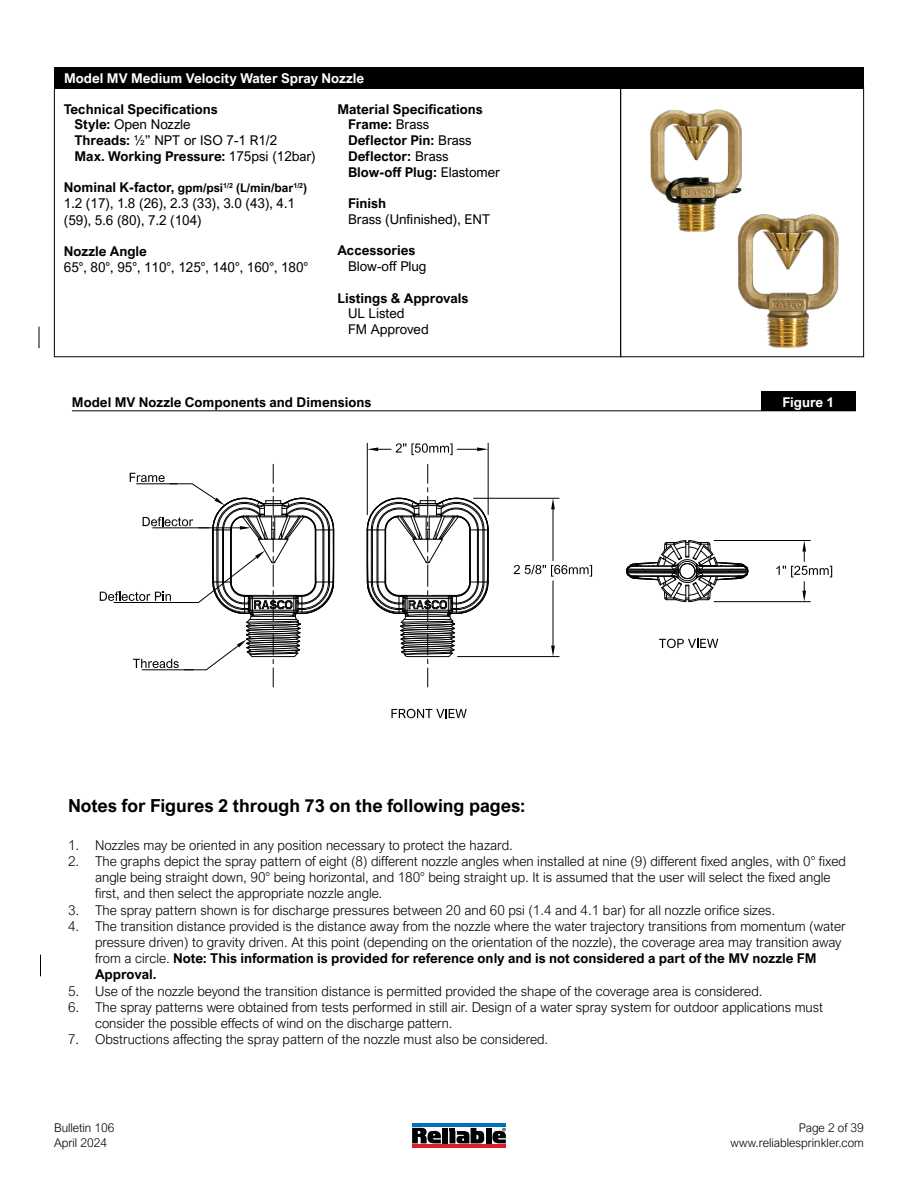
<style>
.page{position:relative;width:918px;height:1188px;background:#fff}
.page>*{position:absolute;margin:0;border:0;box-sizing:border-box;transform-origin:0 0}
.t1{font:700 18px "Arial Nova";color:#000}
.t2{font:300 13.5px/16.2px "Arial Nova";color:#000}
.t3{font:700 13.5px/15.8px "Arial Nova";color:#000}
.t4{font:13.5px/15.8px "Arial Nova";color:#000}
.t5{font:700 13.5px "Arial Nova";color:#fff}
.t6{font:300 12px/14.4px "Arial Nova";color:#000}
.t7{font:700 12px "Arial Nova";color:#000}
.s1{font-weight:400}
.s2{font-size:13.5px}
.s3{font-weight:700}
</style>
<div class="page">
<div style="left:620px;top:87px;width:244px;height:270px;border:1px solid #000"></div>
<img style="left:738px;top:214px;width:101px;height:134px">
<img style="left:650px;top:109px;width:127px;height:146px">
<div style="left:54px;top:67px;width:810px;height:21px;background:#000"></div>
<svg style="left:412px;top:1128px;width:29px;height:15px"></svg>
<div style="left:442px;top:1128px;width:6px;height:15px;background:#000"></div>
<div style="left:486px;top:1128px;width:5px;height:15px;background:#000"></div>
<svg style="left:449px;top:1128px;width:35px;height:16px"></svg>
<svg style="left:492px;top:1128px;width:14px;height:15px"></svg>
<hr style="left:412px;top:1144px;width:94px;height:4px;background:#de1c24">
<hr style="left:412px;top:1124px;width:94px;height:3px;background:#0072bc">
<svg style="left:627px;top:541px;width:122px;height:61px"></svg>
<hr style="left:367px;top:443px;width:1px;height:72px;background:#000">
<hr style="left:488px;top:443px;width:1px;height:72px;background:#000">
<svg style="left:367px;top:443px;width:121px;height:12px"></svg>
<hr style="left:458px;top:656px;width:101px;height:1px;background:#000">
<hr style="left:474px;top:498px;width:85px;height:1px;background:#000">
<hr style="left:553px;top:581px;width:1px;height:65px;background:#000">
<hr style="left:553px;top:509px;width:1px;height:52px;background:#000">
<svg style="left:551px;top:646px;width:4px;height:11px"></svg>
<svg style="left:551px;top:498px;width:4px;height:11px"></svg>
<svg style="left:514px;top:565px;width:78px;height:12px"></svg>
<svg style="left:391px;top:709px;width:76px;height:10px"></svg>
<svg style="left:100px;top:464px;width:235px;height:223px"></svg>
<svg style="left:367px;top:464px;width:122px;height:223px"></svg>
<hr style="left:714px;top:540px;width:96px;height:1px;background:#000">
<hr style="left:714px;top:601px;width:96px;height:1px;background:#000">
<svg style="left:776px;top:541px;width:56px;height:61px"></svg>
<svg style="left:659px;top:639px;width:59px;height:10px"></svg>
<div style="left:761px;top:391px;width:95px;height:20px;background:#000"></div>
<hr style="left:72px;top:410px;width:784px;height:1px;background:#000">
<svg style="left:40px;top:955px;width:1px;height:21px"></svg>
<svg style="left:39px;top:327px;width:1px;height:21px"></svg>
<p class="t5" style="left:64px;top:70px;width:302px">Model MV Medium Velocity Water Spray Nozzle</p>
<p class="t3" style="left:74px;top:101px;width:243px;text-indent:-11px">Technical Specifications<br>Style: <span class="s1">Open Nozzle<br></span>Threads: <span class="s1">½” NPT or ISO 7-1 R1/2<br></span>Max. Working Pressure: <span class="s1">175psi (12bar)</span></p>
<p class="t7" style="left:64px;top:181px;width:245px"><span class="s2">Nominal K-factor,</span> gpm/psi<sup>1/2</sup> (L/min/bar<sup>1/2</sup>)</p>
<p class="t4" style="left:64px;top:196px;width:233px;line-height:16.2px">1.2 (17), 1.8 (26), 2.3 (33), 3.0 (43), 4.1 (59), 5.6 (80), 7.2 (104)</p>
<p class="t3" style="left:64px;top:243px;width:85px">Nozzle Angle</p>
<p class="t4" style="left:64px;top:260px;width:246px">65°, 80°, 95°, 110°, 125°, 140°, 160°, 180°</p>
<p class="t3" style="left:348px;top:101px;width:154px;text-indent:-11px">Material Specifications<br>Frame: <span class="s1">Brass<br></span>Deflector Pin: <span class="s1">Brass<br></span>Deflector: <span class="s1">Brass<br></span>Blow-off Plug: <span class="s1">Elastomer</span></p>
<p class="t3" style="left:348px;top:195px;width:40px">Finish</p>
<p class="t4" style="left:348px;top:211px;width:144px">Brass (Unfinished), ENT</p>
<p class="t3" style="left:338px;top:243px;width:79px">Accessories</p>
<p class="t4" style="left:348px;top:258px;width:80px">Blow-off Plug</p>
<p class="t3" style="left:338px;top:290px;width:132px">Listings &amp; Approvals</p>
<p class="t4" style="left:348px;top:306px;width:82px">UL Listed<br>FM Approved</p>
<p class="t3" style="left:72px;top:394px;width:301px">Model MV Nozzle Components and Dimensions</p>
<p class="t5" style="left:782px;top:394px;width:53px">Figure 1</p>
<h1 class="t1" style="left:68px;top:795px;width:459px">Notes for Figures 2 through 73 on the following pages:</h1>
<p class="t2" style="left:68px;top:837px;width:446px">1. Nozzles may be oriented in any position necessary to protect the hazard.</p>
<p class="t2" style="left:95px;top:853px;width:752px;text-indent:-27px">2. The graphs depict the spray pattern of eight (8) different nozzle angles when installed at nine (9) different fixed angles, with 0° fixed angle being straight down, 90° being horizontal, and 180° being straight up. It is assumed that the user will select the fixed angle first, and then select the appropriate nozzle angle.</p>
<p class="t2" style="left:68px;top:902px;width:709px">3. The spray pattern shown is for discharge pressures between 20 and 60 psi (1.4 and 4.1 bar) for all nozzle orifice sizes.</p>
<p class="t2" style="left:95px;top:918px;width:752px;text-indent:-27px">4. The transition distance provided is the distance away from the nozzle where the water trajectory transitions from momentum (water pressure driven) to gravity driven. At this point (depending on the orientation of the nozzle), the coverage area may transition away from a circle. <span class="s3">Note: This information is provided for reference only and is not considered a part of the MV nozzle FM Approval.</span></p>
<p class="t2" style="left:68px;top:983px;width:696px">5. Use of the nozzle beyond the transition distance is permitted provided the shape of the coverage area is considered.</p>
<p class="t2" style="left:95px;top:999px;width:730px;text-indent:-27px">6. The spray patterns were obtained from tests performed in still air. Design of a water spray system for outdoor applications must consider the possible effects of wind on the discharge pattern.</p>
<p class="t2" style="left:68px;top:1031px;width:482px">7. Obstructions affecting the spray pattern of the nozzle must also be considered.</p>
<p class="t6" style="left:54px;top:1121px;width:62px">Bulletin 106<br>April 2024</p>
<p class="t6" style="left:730px;top:1121px;width:135px;text-align:right">Page 2 of 39 www.reliablesprinkler.com</p>
</div>
